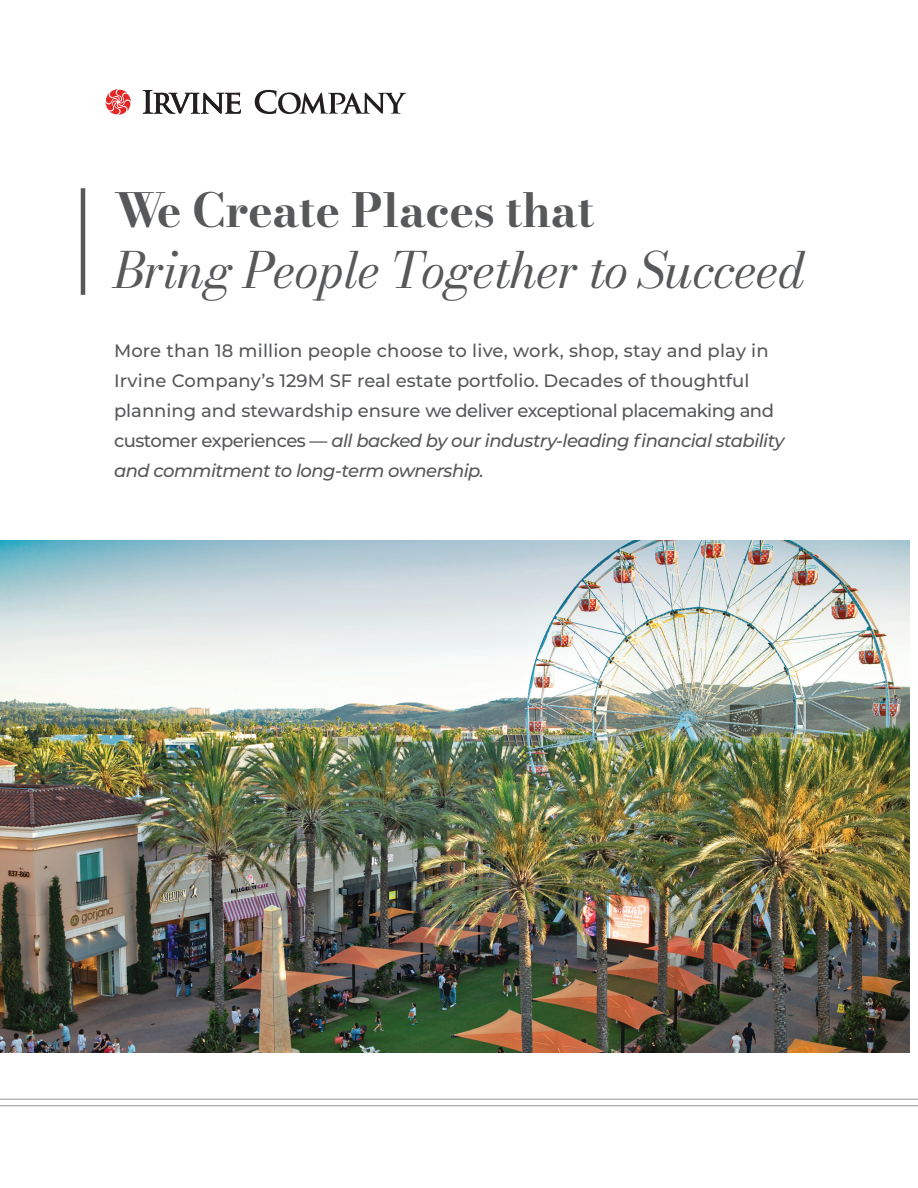
<style>
.page{position:relative;width:918px;height:1188px;background:#fff}
.page>*{position:absolute;margin:0;border:0;box-sizing:border-box;transform-origin:0 0}
.t1{font:italic 49.5px "Bodoni Moda";letter-spacing:-.02em;color:#57585a}
.t2{font:46.5px "Bodoni Moda";letter-spacing:-.01em;color:#57585a}
.t3{font:500 18px/30px "Montserrat";color:#57585a}
.s1{font-style:italic}
</style>
<div class="page">
<hr style="left:0;top:1099px;width:918px;height:1px;background:#939598">
<hr style="left:0;top:1105px;width:918px;height:1px;background:#939598">
<img style="left:0;top:540px;width:909px;height:513px">
<hr style="left:81px;top:188px;width:4px;height:107px;background:#57585a">
<svg style="left:255px;top:90px;width:151px;height:24px"></svg>
<svg style="left:143px;top:90px;width:98px;height:24px"></svg>
<svg style="left:105px;top:89px;width:26px;height:26px"></svg>
<h2 class="t2" style="left:114px;top:178px;width:482px">We Create Places that</h2>
<h1 class="t1" style="left:114px;top:237px;width:692px">Bring People Together to Succeed</h1>
<p class="t3" style="left:114px;top:335px;width:672px">More than 18 million people choose to live, work, shop, stay and play in Irvine Company’s 129M SF real estate portfolio. Decades of thoughtful planning and stewardship ensure we deliver exceptional placemaking and customer experiences — <span class="s1">all backed by our industry-leading financial stability and commitment to long-term ownership.</span></p>
</div>
